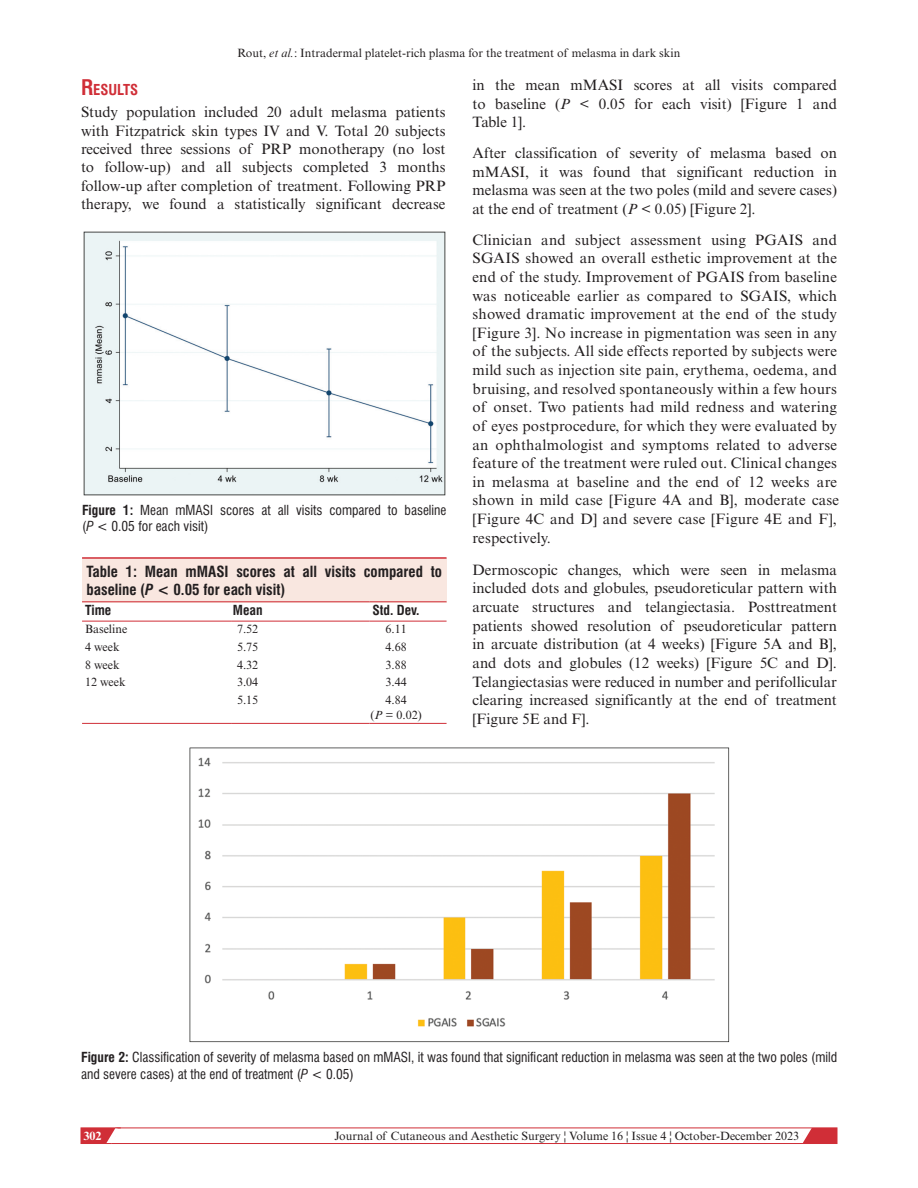
<style>
.page{position:relative;width:918px;height:1188px;background:#fff}
.page>*{position:absolute;margin:0;border:0;box-sizing:border-box;transform-origin:0 0}
.t1{font:15px/18.6px "Times New Roman MT Std";letter-spacing:.015em;color:#231f20;text-align:justify}
.t2{font:700 condensed 15px/18px "Swiss 721 BT";color:#231f20}
.t3{font:700 condensed 14.7px "Swiss 721 BT";color:#d02e37}
.t4{font:condensed 13.5px/16.5px "Swiss 721 BT";color:#231f20}
.t5{font:700 condensed 13.5px "Swiss 721 BT";color:#231f20}
.t6{font:12px/15px "Times New Roman MT Std";color:#231f20;text-align:center}
.t7{font:700 12px "Times New Roman MT Std";color:#fff}
.s1{font-style:italic}
.s2{font-size:21px}
.s3{font-weight:700}
</style>
<div class="page">
<svg style="left:798px;top:1127px;width:39px;height:15px"></svg>
<div style="left:81px;top:1128px;width:756px;height:16px;border:1px solid #d02e37"></div>
<svg style="left:81px;top:1127px;width:40px;height:17px"></svg>
<img style="left:84px;top:232px;width:361px;height:263px">
<div style="left:82px;top:558px;width:365px;height:44px;background:#f9e7e0"></div>
<hr style="left:82px;top:557px;width:365px;height:2px;background:#d02e37">
<hr style="left:82px;top:601px;width:150px;height:1px;background:#d02e37">
<hr style="left:82px;top:621px;width:150px;height:1px;background:#d02e37">
<hr style="left:232px;top:601px;width:138px;height:1px;background:#d02e37">
<hr style="left:232px;top:621px;width:138px;height:1px;background:#d02e37">
<hr style="left:370px;top:601px;width:77px;height:1px;background:#d02e37">
<hr style="left:370px;top:621px;width:77px;height:1px;background:#d02e37">
<hr style="left:82px;top:723px;width:150px;height:1px;background:#d02e37">
<hr style="left:232px;top:723px;width:138px;height:1px;background:#d02e37">
<hr style="left:370px;top:723px;width:77px;height:1px;background:#d02e37">
<img style="left:189px;top:748px;width:540px;height:295px">
<p class="t6" style="left:238px;top:45px;width:444px">Rout, <span class="s1">et al.</span>: Intradermal platelet-rich plasma for the treatment of melasma in dark skin</p>
<p class="t3" style="left:81px;top:81px;width:57px"><span class="s2">R</span>ESULTS</p>
<p class="t1" style="left:81px;top:103px;width:366px">Study population included 20 adult melasma patients with Fitzpatrick skin types IV and V. Total 20 subjects received three sessions of PRP monotherapy (no lost to follow-up) and all subjects completed 3 months follow-up after completion of treatment. Following PRP therapy, we found a statistically significant decrease</p>
<p class="t4" style="left:82px;top:502px;width:366px"><span class="s3">Figure 1:</span> Mean mMASI scores at all visits compared to baseline (<span class="s1">P</span> &lt; 0.05 for each visit)</p>
<p class="t2" style="left:87px;top:563px;width:357px">Table 1: Mean mMASI scores at all visits compared to baseline (<span class="s1">P</span> &lt; 0.05 for each visit)</p>
<p class="t5" style="left:85px;top:602px;width:28px">Time</p>
<p class="t5" style="left:233px;top:602px;width:31px">Mean</p>
<p class="t5" style="left:372px;top:602px;width:49px">Std. Dev.</p>
<p class="t6" style="left:85px;top:622px;width:44px">Baseline</p>
<p class="t6" style="left:237px;top:622px;width:23px">7.52</p>
<p class="t6" style="left:385px;top:622px;width:23px">6.11</p>
<p class="t6" style="left:85px;top:640px;width:36px">4 week</p>
<p class="t6" style="left:237px;top:640px;width:23px">5.75</p>
<p class="t6" style="left:385px;top:640px;width:23px">4.68</p>
<p class="t6" style="left:85px;top:657px;width:36px">8 week</p>
<p class="t6" style="left:237px;top:657px;width:23px">4.32</p>
<p class="t6" style="left:385px;top:657px;width:23px">3.88</p>
<p class="t6" style="left:85px;top:675px;width:42px">12 week</p>
<p class="t6" style="left:237px;top:675px;width:23px">3.04</p>
<p class="t6" style="left:385px;top:675px;width:23px">3.44</p>
<p class="t6" style="left:237px;top:692px;width:23px">5.15</p>
<p class="t6" style="left:370px;top:692px;width:53px">4.84<br>(<span class="s1">P</span> = 0.02)</p>
<p class="t1" style="left:472px;top:76px;width:366px">in the mean mMASI scores at all visits compared to baseline (<span class="s1">P</span> &lt; 0.05 for each visit) [Figure 1 and Table 1].</p>
<p class="t1" style="left:473px;top:144px;width:366px">After classification of severity of melasma based on mMASI, it was found that significant reduction in melasma was seen at the two poles (mild and severe cases) at the end of treatment (<span class="s1">P</span> &lt; 0.05) [Figure 2].</p>
<p class="t1" style="left:473px;top:230px;width:368px;text-align:left">Clinician and subject assessment using PGAIS and SGAIS showed an overall esthetic improvement at the end of the study. Improvement of PGAIS from baseline was noticeable earlier as compared to SGAIS, which showed dramatic improvement at the end of the study [Figure 3]. No increase in pigmentation was seen in any of the subjects. All side effects reported by subjects were mild such as injection site pain, erythema, oedema, and bruising, and resolved spontaneously within a few hours of onset. Two patients had mild redness and watering of eyes postprocedure, for which they were evaluated by an ophthalmologist and symptoms related to adverse feature of the treatment were ruled out. Clinical changes in melasma at baseline and the end of 12 weeks are shown in mild case [Figure 4A and B], moderate case [Figure 4C and D] and severe case [Figure 4E and F], respectively.</p>
<p class="t1" style="left:473px;top:560px;width:366px">Dermoscopic changes, which were seen in melasma included dots and globules, pseudoreticular pattern with arcuate structures and telangiectasia. Posttreatment patients showed resolution of pseudoreticular pattern in arcuate distribution (at 4 weeks) [Figure 5A and B], and dots and globules (12 weeks) [Figure 5C and D].<br>Telangiectasias were reduced in number and perifollicular clearing increased significantly at the end of treatment [Figure 5E and F].</p>
<p class="t4" style="left:81px;top:1049px;width:758px"><span class="s3">Figure 2:</span> Classification of severity of melasma based on mMASI, it was found that significant reduction in melasma was seen at the two poles (mild and severe cases) at the end of treatment (<span class="s1">P</span> &lt; 0.05)</p>
<p class="t7" style="left:83px;top:1128px;width:19px">302</p>
<p class="t6" style="left:335px;top:1128px;width:466px">Journal of Cutaneous and Aesthetic Surgery ¦ Volume 16 ¦ Issue 4 ¦ October-December 2023</p>
</div>
